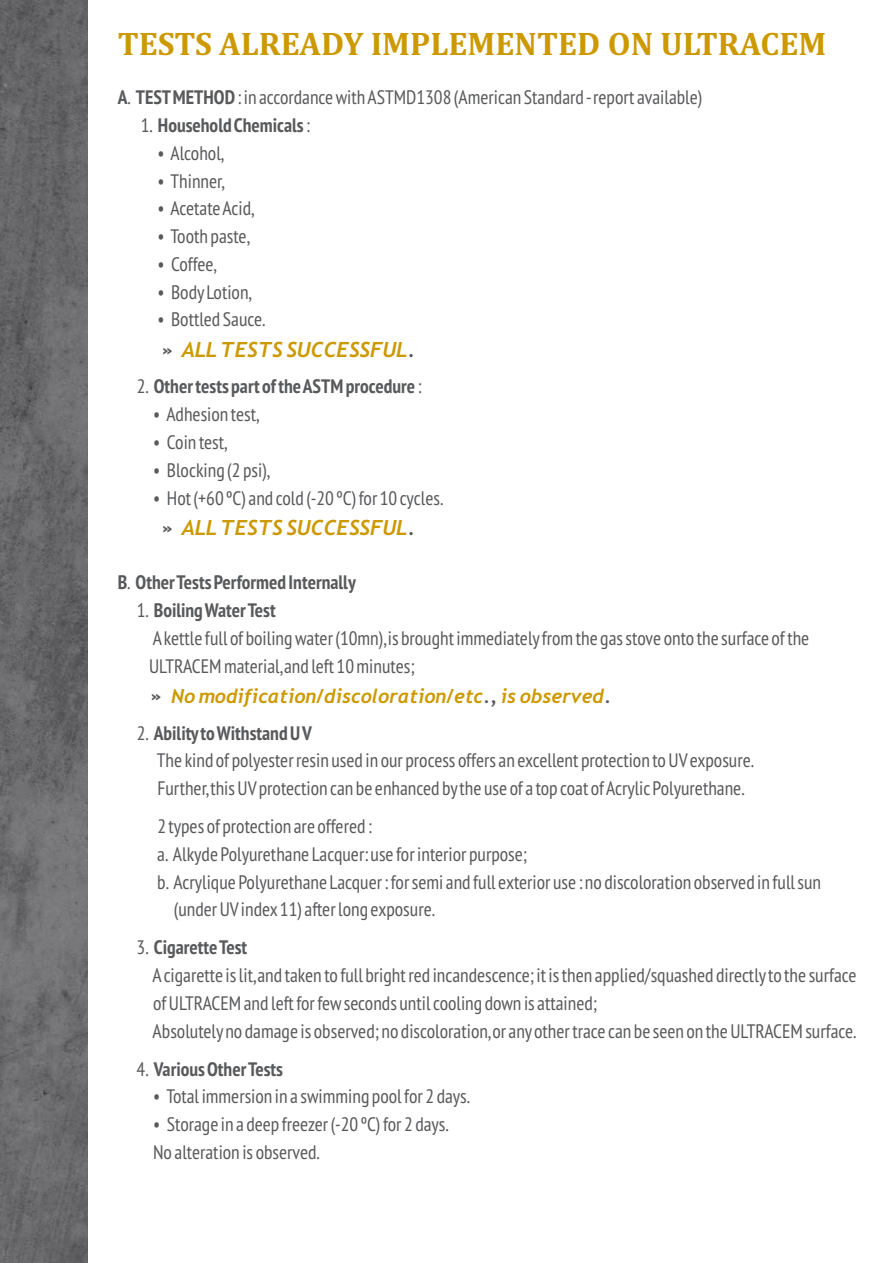
<style>
.page{position:relative;width:893px;height:1263px;background:#fff}
.page>*{position:absolute;margin:0;border:0;box-sizing:border-box;transform-origin:0 0}
.t1{font:700 33px "Cambria";color:#c90}
.t2{font:italic 700 21px "Trebuchet";color:#c90}
.t3{font:italic 700 21px "Trebuchet";color:#58595b}
.t4{font:condensed 19.5px/27.8px "PT Sans";color:#58595b}
.t5{font:700 condensed 19.5px "PT Sans";color:#58595b}
.t6{font:italic 700 19.5px "Trebuchet";color:#c90}
.t7{font:italic 700 19.5px "Trebuchet";color:#58595b}
.s1{font-weight:700}
.s2{font-weight:400}
.s3{color:#58595b}
</style>
<div class="page">
<img style="left:0;top:0;width:87px;height:1263px">
<p class="t1" style="left:118px;top:30px;width:710px">TESTS ALREADY IMPLEMENTED ON ULTRACEM</p>
<p class="t4" style="left:118px;top:85px;width:586px"><span class="s1">A</span>. <span class="s1">TESTMETHOD</span>: in accordance with ASTMD1308 (American Standard -report available)</p>
<p class="t5" style="left:141px;top:117px;width:171px"><span class="s2">1.</span> Household Chemicals<span class="s2">:</span></p>
<p class="t4" style="left:157px;top:141px;width:68px">• Alcohol,</p>
<p class="t4" style="left:157px;top:169px;width:69px">• Thinner,</p>
<p class="t4" style="left:157px;top:197px;width:99px">• Acetate Acid,</p>
<p class="t4" style="left:157px;top:224px;width:94px">• Tooth paste,</p>
<p class="t4" style="left:157px;top:252px;width:61px">• Coffee,</p>
<p class="t4" style="left:157px;top:280px;width:96px">• BodyLotion,</p>
<p class="t4" style="left:157px;top:308px;width:109px">• Bottled Sauce.</p>
<p class="t2" style="left:161px;top:341px;width:255px"><span class="s3">»</span> ALL TESTS SUCCESSFUL<span class="s3">.</span></p>
<p class="t5" style="left:137px;top:379px;width:286px"><span class="s2">2.</span> Other tests part of the ASTM procedure <span class="s2">:</span></p>
<p class="t4" style="left:153px;top:402px;width:108px">• Adhesion test,</p>
<p class="t4" style="left:153px;top:430px;width:76px">• Coin test,</p>
<p class="t4" style="left:153px;top:458px;width:118px">• Blocking (2 psi),</p>
<p class="t4" style="left:153px;top:486px;width:291px">• Hot (+60 ºC) and cold (-20 ºC) for 10 cycles.</p>
<p class="t2" style="left:161px;top:519px;width:255px"><span class="s3">»</span> ALL TESTS SUCCESSFUL<span class="s3">.</span></p>
<p class="t5" style="left:118px;top:575px;width:240px">B<span class="s2">.</span> Other Tests Performed Internally</p>
<p class="t4" style="left:149px;top:598px;width:662px;text-indent:-12px">1. <span class="s1">Boiling Water Test<br></span>Akettle full of boiling water (10mn),is brought immediatelyfrom the gas stove onto the surface of the<br>ULTRACEM material,and left 10 minutes;</p>
<p class="t3" style="left:150px;top:687px;width:13px">»</p>
<p class="t6" style="left:171px;top:688px;width:441px">No modification/discoloration/etc is observed<span class="s3">.</span></p>
<p class="t7" style="left:483px;top:688px;width:16px">.,</p>
<p class="t4" style="left:157px;top:721px;width:598px;text-indent:-20px">2. <span class="s1">Abilityto Withstand U V<br></span>The kind of polyester resin used in our process offers an excellent protection to UVexposure.<br>Further,this UVprotection can be enhanced bythe use of a top coat of AcrylicPolyurethane.</p>
<p class="t4" style="left:157px;top:814px;width:216px">2 types of protection are offered :</p>
<p class="t4" style="left:157px;top:842px;width:371px">a. Alkyde Polyurethane Lacquer: use for interior purpose;</p>
<p class="t4" style="left:157px;top:870px;width:665px">b. Acrylique Polyurethane Lacquer : for semi and full exterior use : no discoloration observed in full sun</p>
<p class="t4" style="left:174px;top:898px;width:262px">(under UVindex11) after long exposure.</p>
<p class="t4" style="left:153px;top:935px;width:705px;text-indent:-16px">3. <span class="s1">Cigarette Test<br></span>Acigarette is lit,and taken to full bright red incandescence; it is then applied/squashed directlyto the surface of ULTRACEM and left for fewseconds until cooling down is attained;<br>Absolutelyno damage is observed; no discoloration,or anyother trace can be seen on the ULTRACEM surface.</p>
<p class="t5" style="left:137px;top:1061px;width:148px"><span class="s2">4.</span> Various Other Tests</p>
<p class="t4" style="left:153px;top:1084px;width:318px">• Total immersion in a swimming pool for 2 days.</p>
<p class="t4" style="left:153px;top:1112px;width:297px">• Storage in a deep freezer (-20 ºC) for 2 days.<br>No alteration is observed.</p>
</div>
